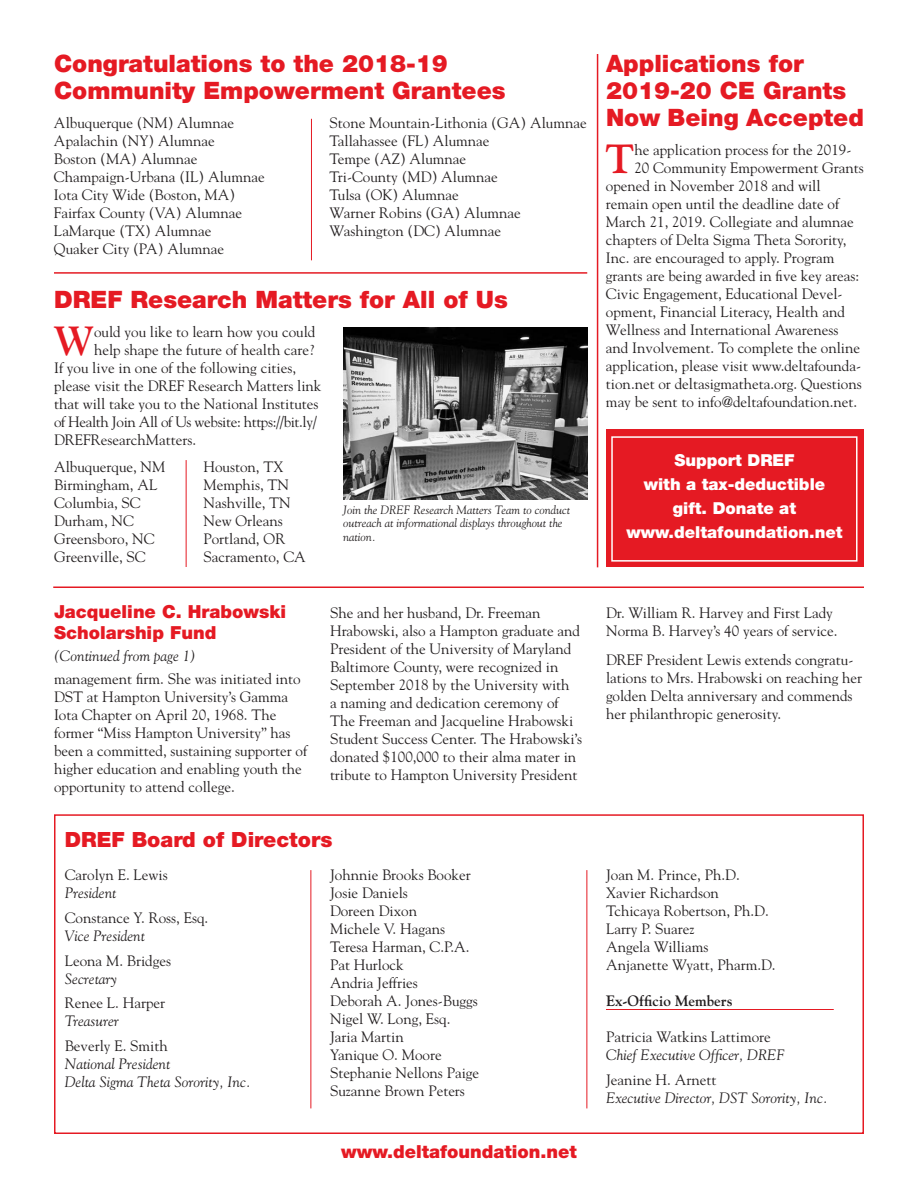
<style>
.page{position:relative;width:918px;height:1188px;background:#fff}
.page>*{position:absolute;margin:0;border:0;box-sizing:border-box;transform-origin:0 0}
.t1{font:700 40.5px "Goudy";color:#e51a23}
.t2{font:900 24px/27px "Helvetica Neue";color:#e51a23}
.t3{font:900 21px "Helvetica Neue";color:#e51a23}
.t4{font:900 18px/21px "Helvetica Neue";color:#e51a23}
.t5{font:900 16.5px/24px "Helvetica Neue";color:#fff;text-align:center}
.t6{font:15px/18px "Goudy";color:#231f20}
.t7{font:italic 15px/18px "Goudy";color:#231f20}
.t8{font:15px "Goudy";letter-spacing:-.025em;color:#231f20}
.t9{font:700 15px "Goudy";color:#231f20}
.t10{font:italic 12px/13.5px "Goudy";color:#231f20}
</style>
<div class="page">
<div style="left:54px;top:814px;width:810px;height:320px;border:2px solid #e51a23"></div>
<hr style="left:606px;top:1009px;width:228px;height:1px;background:#e51a23">
<hr style="left:310px;top:870px;width:1px;height:238px;background:#e51a23">
<hr style="left:586px;top:870px;width:1px;height:238px;background:#e51a23">
<hr style="left:54px;top:272px;width:533px;height:2px;background:#e51a23">
<hr style="left:597px;top:54px;width:1px;height:513px;background:#e51a23">
<img style="left:343px;top:327px;width:245px;height:173px">
<hr style="left:53px;top:586px;width:811px;height:2px;background:#e51a23">
<hr style="left:311px;top:119px;width:1px;height:141px;background:#e51a23">
<hr style="left:186px;top:460px;width:1px;height:107px;background:#e51a23">
<div style="left:606px;top:430px;width:258px;height:137px;background:#e51a23"></div>
<div style="left:611px;top:436px;width:247px;height:126px;border:2px solid #fff"></div>
<h2 class="t2" style="left:54px;top:50px;width:453px">Congratulations to the 2018-19<br>Community Empowerment Grantees</h2>
<h2 class="t2" style="left:606px;top:50px;width:259px">Applications for<br>2019-20 CE Grants<br>Now Being Accepted</h2>
<h1 class="t1" style="left:605px;top:135px;width:31px">T</h1>
<p class="t6" style="left:634px;top:141px;width:219px">he application process for the 2019-</p>
<p class="t6" style="left:54px;top:114px;width:212px">Albuquerque (NM) Alumnae<br>Apalachin (NY) Alumnae<br>Boston (MA) Alumnae<br>Champaign-Urbana (IL) Alumnae<br>Iota City Wide (Boston, MA)<br>Fairfax County (VA) Alumnae<br>LaMarque (TX) Alumnae<br>Quaker City (PA) Alumnae</p>
<p class="t6" style="left:330px;top:114px;width:259px">Stone Mountain-Lithonia (GA) Alumnae<br>Tallahassee (FL) Alumnae<br>Tempe (AZ) Alumnae<br>Tri-County (MD) Alumnae<br>Tulsa (OK) Alumnae<br>Warner Robins (GA) Alumnae<br>Washington (DC) Alumnae</p>
<h2 class="t2" style="left:54px;top:286px;width:455px">DREF Research Matters for All of Us</h2>
<h1 class="t1" style="left:54px;top:316px;width:42px">W</h1>
<p class="t6" style="left:94px;top:322px;width:223px">ould you like to learn how you could</p>
<p class="t6" style="left:634px;top:159px;width:231px">20 Community Empowerment Grants</p>
<p class="t6" style="left:606px;top:177px;width:216px">opened in November 2018 and will</p>
<p class="t6" style="left:606px;top:195px;width:235px">remain open until the deadline date of</p>
<p class="t6" style="left:606px;top:213px;width:249px">March 21, 2019. Collegiate and alumnae</p>
<p class="t6" style="left:606px;top:231px;width:242px">chapters of Delta Sigma Theta Sorority,</p>
<p class="t6" style="left:606px;top:249px;width:230px">Inc. are encouraged to apply. Program</p>
<p class="t6" style="left:606px;top:267px;width:255px">grants are being awarded in five key areas:</p>
<p class="t6" style="left:606px;top:285px;width:238px">Civic Engagement, Educational Devel-</p>
<p class="t6" style="left:606px;top:303px;width:240px">opment, Financial Literacy, Health and</p>
<p class="t6" style="left:606px;top:321px;width:234px">Wellness and International Awareness</p>
<p class="t6" style="left:606px;top:339px;width:256px">and Involvement. To complete the online</p>
<p class="t6" style="left:606px;top:357px;width:257px">application, please visit www.deltafounda-</p>
<p class="t6" style="left:606px;top:375px;width:257px">tion.net or deltasigmatheta.org. Questions</p>
<p class="t6" style="left:606px;top:393px;width:253px">may be sent to info@deltafoundation.net.</p>
<p class="t6" style="left:94px;top:340px;width:221px">help shape the future of health care?</p>
<p class="t6" style="left:54px;top:358px;width:244px">If you live in one of the following cities,</p>
<p class="t6" style="left:54px;top:376px;width:269px">please visit the DREF Research Matters link</p>
<p class="t6" style="left:54px;top:394px;width:266px">that will take you to the National Institutes</p>
<p class="t8" style="left:54px;top:412px;width:264px">of Health Join All of Us website: https://bit.ly/</p>
<p class="t6" style="left:54px;top:430px;width:144px">DREFResearchMatters.</p>
<p class="t6" style="left:54px;top:457px;width:113px">Albuquerque, NM<br>Birmingham, AL<br>Columbia, SC<br>Durham, NC<br>Greensboro, NC<br>Greenville, SC</p>
<p class="t6" style="left:203px;top:457px;width:104px">Houston, TX<br>Memphis, TN<br>Nashville, TN<br>New Orleans<br>Portland, OR<br>Sacramento, CA</p>
<p class="t5" style="left:627px;top:448px;width:218px">Support DREF<br>with a tax-deductible gift. Donate at www.deltafoundation.net</p>
<p class="t10" style="left:343px;top:502px;width:228px">Join the DREF Research Matters Team to conduct outreach at informational displays throughout the nation.</p>
<p class="t4" style="left:54px;top:601px;width:234px">Jacqueline C. Hrabowski<br>Scholarship Fund</p>
<p class="t7" style="left:54px;top:646px;width:144px">(Continued from page 1)</p>
<p class="t6" style="left:54px;top:670px;width:255px">management firm. She was initiated into DST at Hampton University’s Gamma Iota Chapter on April 20, 1968. The former “Miss Hampton University” has been a committed, sustaining supporter of higher education and enabling youth the opportunity to attend college.</p>
<p class="t6" style="left:330px;top:604px;width:254px">She and her husband, Dr. Freeman Hrabowski, also a Hampton graduate and President of the University of Maryland Baltimore County, were recognized in September 2018 by the University with<br>a naming and dedication ceremony of The Freeman and Jacqueline Hrabowski Student Success Center. The Hrabowski’s donated $100,000 to their alma mater in tribute to Hampton University President</p>
<p class="t6" style="left:606px;top:604px;width:233px">Dr. William R. Harvey and First Lady<br>Norma B. Harvey’s 40 years of service.</p>
<p class="t6" style="left:606px;top:651px;width:258px">DREF President Lewis extends congratu&shy;lations to Mrs. Hrabowski on reaching her golden Delta anniversary and commends her philanthropic generosity.</p>
<h3 class="t3" style="left:65px;top:827px;width:269px">DREF Board of Directors</h3>
<p class="t6" style="left:330px;top:865px;width:151px">Johnnie Brooks Booker<br>Josie Daniels<br>Doreen Dixon<br>Michele V. Hagans<br>Teresa Harman, C.P.A.<br>Pat Hurlock<br>Andria Jeffries<br>Deborah A. Jones-Buggs<br>Nigel W. Long, Esq.<br>Jaria Martin<br>Yanique O. Moore<br>Stephanie Nellons Paige<br>Suzanne Brown Peters</p>
<p class="t6" style="left:65px;top:865px;width:104px">Carolyn E. Lewis</p>
<p class="t7" style="left:65px;top:884px;width:53px">President</p>
<p class="t6" style="left:65px;top:908px;width:145px">Constance Y. Ross, Esq.</p>
<p class="t7" style="left:65px;top:926px;width:82px">Vice President</p>
<p class="t6" style="left:65px;top:951px;width:108px">Leona M. Bridges</p>
<p class="t7" style="left:65px;top:969px;width:54px">Secretary</p>
<p class="t6" style="left:65px;top:994px;width:102px">Renee L. Harper</p>
<p class="t7" style="left:65px;top:1012px;width:56px">Treasurer</p>
<p class="t6" style="left:65px;top:1036px;width:104px">Beverly E. Smith</p>
<p class="t7" style="left:65px;top:1055px;width:188px">National President<br>Delta Sigma Theta Sorority, Inc.</p>
<p class="t4" style="left:341px;top:1141px;width:237px">www.deltafoundation.net</p>
<p class="t6" style="left:606px;top:865px;width:171px">Joan M. Prince, Ph.D.<br>Xavier Richardson<br>Tchicaya Robertson, Ph.D.<br>Larry P. Suarez<br>Angela Williams<br>Anjanette Wyatt, Pharm.D.</p>
<p class="t9" style="left:606px;top:992px;width:128px">Ex-Officio Members</p>
<p class="t6" style="left:606px;top:1027px;width:166px">Patricia Watkins Lattimore</p>
<p class="t7" style="left:606px;top:1046px;width:180px">Chief Executive Officer, DREF</p>
<p class="t6" style="left:606px;top:1070px;width:112px">Jeanine H. Arnett</p>
<p class="t7" style="left:606px;top:1088px;width:223px">Executive Director, DST Sorority, Inc.</p>
</div>
